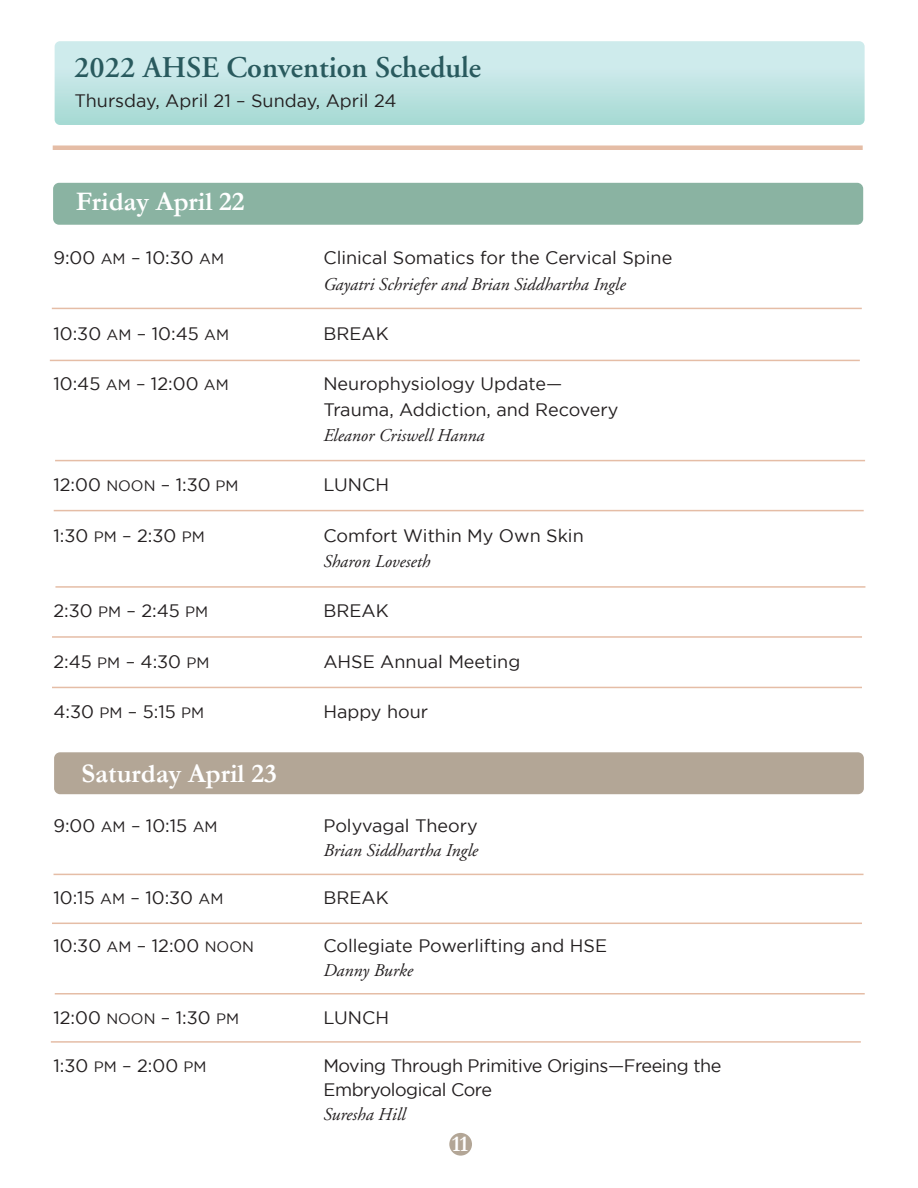
<style>
.page{position:relative;width:918px;height:1188px;background:#fff}
.page>*{position:absolute;margin:0;border:0;box-sizing:border-box;transform-origin:0 0}
.t1{font:600 30px "Adobe Garamond";color:#295a5e}
.t2{font:700 27px "Garamond";color:#fff}
.t3{font:700 22.35px "Garamond";color:#fff}
.t4{font:18px/25.2px "Gotham";color:#231f20}
.t5{font:italic 18px "Adobe Garamond";color:#231f20}
.t6{font:18px/24px "Gotham";letter-spacing:-.025em;color:#231f20}
.s1{font-size:15px}
</style>
<div class="page">
<div style="left:53px;top:183px;width:810px;height:42px;background:#8ab3a2;border-radius:6px"></div>
<div style="left:54px;top:752px;width:810px;height:42px;background:#b3a696;border-radius:6px"></div>
<hr style="left:55px;top:460px;width:810px;height:1px;background:#e5bda6">
<hr style="left:52px;top:636px;width:810px;height:2px;background:#e5bda6">
<hr style="left:52px;top:308px;width:810px;height:1px;background:#e5bda6">
<hr style="left:50px;top:360px;width:810px;height:1px;background:#e5bda6">
<hr style="left:54px;top:510px;width:810px;height:1px;background:#e5bda6">
<hr style="left:55px;top:586px;width:810px;height:2px;background:#e5bda6">
<div style="left:53px;top:145px;width:810px;height:5px;background:#e5bda6"></div>
<hr style="left:54px;top:874px;width:810px;height:1px;background:#e5bda6">
<hr style="left:52px;top:687px;width:810px;height:1px;background:#e5bda6">
<hr style="left:55px;top:993px;width:810px;height:2px;background:#e5bda6">
<hr style="left:52px;top:923px;width:810px;height:1px;background:#e5bda6">
<div style="left:449px;top:1133px;width:23px;height:23px;background:#b3a696;border-radius:50%"></div>
<hr style="left:51px;top:1041px;width:810px;height:2px;background:#e5bda6">
<svg style="left:55px;top:41px;width:810px;height:84px;background:#bfe4e3"></svg>
<h1 class="t1" style="left:74px;top:51px;width:408px">2022 AHSE Convention Schedule</h1>
<p class="t4" style="left:74px;top:88px;width:323px">Thursday, April 21 – Sunday, April 24</p>
<h2 class="t2" style="left:76px;top:183px;width:170px">Friday April 22</h2>
<p class="t4" style="left:53px;top:245px;width:172px">9:00 <span class="s1">AM</span> – 10:30 <span class="s1">AM</span></p>
<p class="t4" style="left:323px;top:245px;width:350px">Clinical Somatics for the Cervical Spine</p>
<p class="t5" style="left:323px;top:274px;width:304px">Gayatri Schriefer and Brian Siddhartha Ingle</p>
<p class="t4" style="left:53px;top:321px;width:177px">10:30 <span class="s1">AM</span> – 10:45 <span class="s1">AM</span></p>
<p class="t4" style="left:323px;top:321px;width:67px">BREAK</p>
<p class="t4" style="left:53px;top:371px;width:177px">10:45 <span class="s1">AM</span> – 12:00 <span class="s1">AM</span></p>
<p class="t4" style="left:323px;top:371px;width:297px">Neurophysiology Update—<br>Trauma, Addiction, and Recovery</p>
<p class="t5" style="left:323px;top:425px;width:163px">Eleanor Criswell Hanna</p>
<p class="t4" style="left:53px;top:472px;width:187px">12:00 <span class="s1">NOON</span> – 1:30 <span class="s1">PM</span></p>
<p class="t4" style="left:323px;top:472px;width:67px">LUNCH</p>
<p class="t4" style="left:53px;top:522px;width:153px">1:30 <span class="s1">PM</span> – 2:30 <span class="s1">PM</span></p>
<p class="t4" style="left:323px;top:522px;width:262px">Comfort Within My Own Skin</p>
<p class="t5" style="left:323px;top:551px;width:108px">Sharon Loveseth</p>
<p class="t4" style="left:53px;top:598px;width:156px">2:30 <span class="s1">PM</span> – 2:45 <span class="s1">PM</span></p>
<p class="t4" style="left:323px;top:598px;width:67px">BREAK</p>
<p class="t4" style="left:53px;top:648px;width:158px">2:45 <span class="s1">PM</span> – 4:30 <span class="s1">PM</span></p>
<p class="t4" style="left:323px;top:648px;width:198px">AHSE Annual Meeting</p>
<p class="t4" style="left:53px;top:699px;width:152px">4:30 <span class="s1">PM</span> – 5:15 <span class="s1">PM</span></p>
<p class="t4" style="left:323px;top:699px;width:106px">Happy hour</p>
<h2 class="t2" style="left:82px;top:755px;width:197px">Saturday April 23</h2>
<p class="t4" style="left:53px;top:813px;width:166px">9:00 <span class="s1">AM</span> – 10:15 <span class="s1">AM</span></p>
<p class="t4" style="left:323px;top:813px;width:156px">Polyvagal Theory</p>
<p class="t5" style="left:323px;top:841px;width:156px">Brian Siddhartha Ingle</p>
<p class="t4" style="left:53px;top:885px;width:172px">10:15 <span class="s1">AM</span> – 10:30 <span class="s1">AM</span></p>
<p class="t4" style="left:323px;top:885px;width:67px">BREAK</p>
<p class="t4" style="left:53px;top:933px;width:202px">10:30 <span class="s1">AM</span> – 12:00 <span class="s1">NOON</span></p>
<p class="t4" style="left:323px;top:933px;width:285px">Collegiate Powerlifting and HSE</p>
<p class="t5" style="left:323px;top:961px;width:91px">Danny Burke</p>
<p class="t4" style="left:53px;top:1005px;width:187px">12:00 <span class="s1">NOON</span> – 1:30 <span class="s1">PM</span></p>
<p class="t4" style="left:323px;top:1005px;width:67px">LUNCH</p>
<p class="t4" style="left:53px;top:1053px;width:155px">1:30 <span class="s1">PM</span> – 2:00 <span class="s1">PM</span></p>
<p class="t6" style="left:323px;top:1053px;width:400px">Moving Through Primitive Origins—Freeing the<br>Embryological Core</p>
<p class="t5" style="left:323px;top:1105px;width:84px">Suresha Hill</p>
<p class="t3" style="left:452px;top:1129px;width:18px">11</p>
</div>
